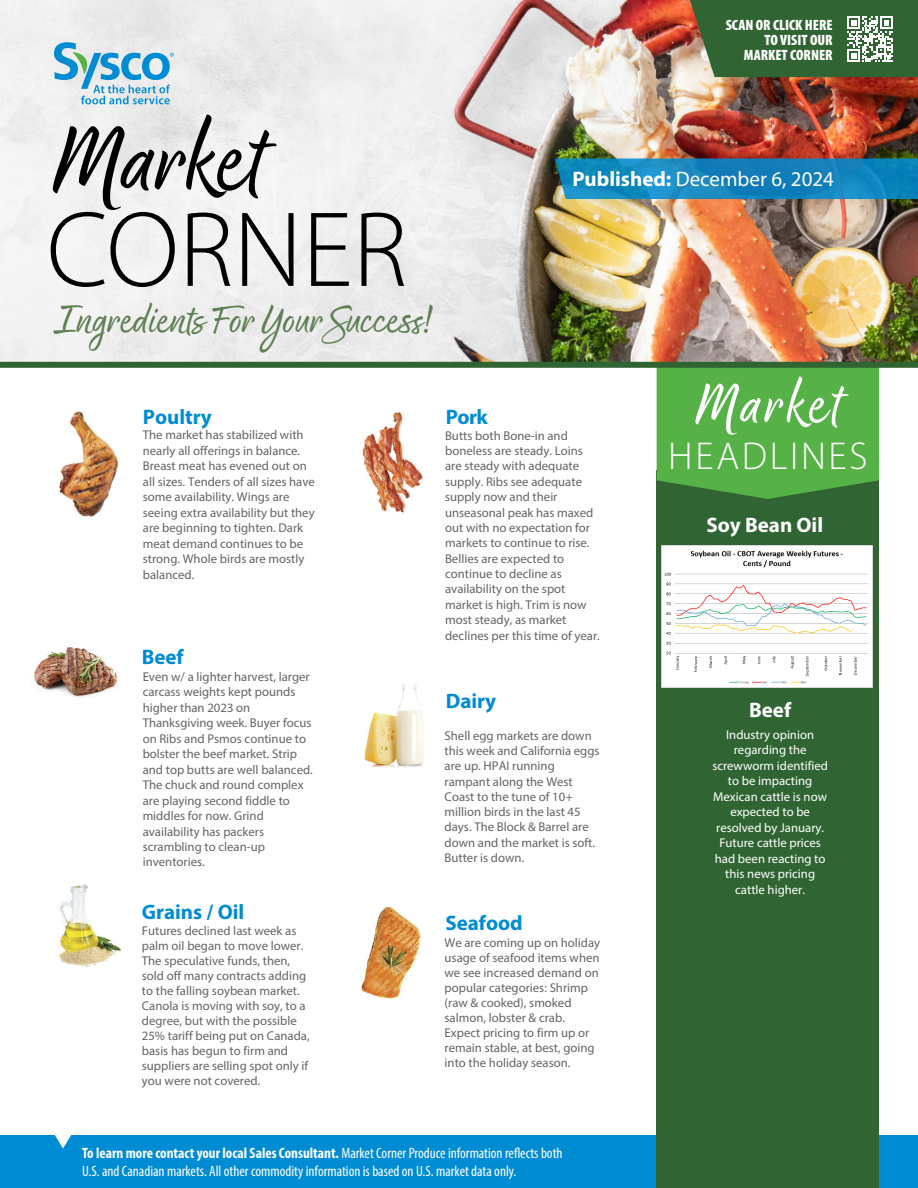
<style>
.page{position:relative;width:918px;height:1188px;background:#fff}
.page>*{position:absolute;margin:0;border:0;box-sizing:border-box;transform-origin:0 0}
.t1{font:108px "Good Karma Smooth";color:#000}
.t2{font:300 108px "Myriad Pro";color:#000}
.t3{font:66px "Good Karma Smooth";letter-spacing:.05em;color:#fff}
.t4{font:45px "Good Karma Smooth";color:#5f7f55}
.t5{font:300 39px "Myriad Pro";letter-spacing:.07em;color:#fff}
.t6{font:700 21px "Myriad Pro";color:#008cd2}
.t7{font:21px "Myriad Pro";color:#fff}
.t8{font:700 21px "Myriad Pro";color:#fff}
.t9{font:condensed 15px/18px "Myriad Pro";color:#fff}
.t10{font:900 condensed 15px/15px "Myriad Pro";color:#fff;text-align:right}
.t11{font:12.75px/15.5px "Myriad Pro";color:#636466}
.t12{font:12.75px/15.6px "Myriad Pro";color:#fff;text-align:center}
.s1{font-weight:700}
</style>
<div class="page">
<img style="left:0;top:0;width:918px;height:362px">
<div style="left:0;top:1135px;width:918px;height:53px;background:#008cd2"></div>
<svg style="left:555px;top:159px;width:363px;height:40px;background:#1485bb"></svg>
<svg style="left:54px;top:42px;width:120px;height:62px;background:#a2cee1"></svg>
<img style="left:59px;top:411px;width:60px;height:106px">
<img style="left:362px;top:411px;width:61px;height:102px">
<img style="left:57px;top:884px;width:64px;height:83px">
<img style="left:364px;top:684px;width:60px;height:84px">
<img style="left:361px;top:907px;width:60px;height:92px">
<div style="left:657px;top:471px;width:222px;height:717px;background:#306533"></div>
<svg style="left:657px;top:368px;width:222px;height:131px;background:#53ab44"></svg>
<img style="left:34px;top:647px;width:84px;height:50px">
<svg style="left:54px;top:1135px;width:18px;height:14px"></svg>
<svg style="left:690px;top:0;width:228px;height:77px;background:#467245"></svg>
<div style="left:0;top:362px;width:918px;height:6px;background:#306533"></div>
<img style="left:662px;top:545px;width:211px;height:142px">
<p class="t10" style="left:726px;top:17px;width:108px">SCAN OR CLICK HERE<br>TO VISIT OUR<br>MARKET CORNER</p>
<h1 class="t1" style="left:54px;top:97px;width:209px">Market</h1>
<h1 class="t2" style="left:47px;top:185px;width:362px">CORNER</h1>
<h3 class="t4" style="left:54px;top:294px;width:380px">Ingredients For Your Success!</h3>
<h3 class="t6" style="left:143px;top:404px;width:71px">Poultry</h3>
<p class="t11" style="left:143px;top:427px;width:174px">The market has stabilized with nearly all offerings in balance.<br>Breast meat has evened out on all sizes. Tenders of all sizes have some availability. Wings are seeing extra availability but they are beginning to tighten. Dark meat demand continues to be strong. Whole birds are mostly balanced.</p>
<h3 class="t6" style="left:142px;top:643px;width:44px">Beef</h3>
<p class="t11" style="left:143px;top:669px;width:172px">Even w/ a lighter harvest, larger carcass weights kept pounds higher than 2023 on<br>Thanksgiving week. Buyer focus on Ribs and Psmos continue to bolster the beef market. Strip and top butts are well balanced.<br>The chuck and round complex are playing second fiddle to middles for now. Grind availability has packers scrambling to clean-up inventories.</p>
<h3 class="t6" style="left:142px;top:899px;width:104px">Grains / Oil</h3>
<p class="t11" style="left:142px;top:923px;width:169px;line-height:15px">Futures declined last week as palm oil began to move lower.<br>The speculative funds, then, sold off many contracts adding to the falling soybean market.<br>Canola is moving with soy, to a degree, but with the possible<br>25% tariff being put on Canada, basis has begun to firm and suppliers are selling spot only if you were not covered.</p>
<h3 class="t7" style="left:572px;top:166px;width:263px"><span class="s1">Published:</span> December 6, 2024</h3>
<h3 class="t6" style="left:446px;top:404px;width:44px">Pork</h3>
<p class="t11" style="left:445px;top:428px;width:156px">Butts both Bone-in and boneless are steady. Loins are steady with adequate supply. Ribs see adequate supply now and their unseasonal peak has maxed out with no expectation for markets to continue to rise.<br>Bellies are expected to continue to decline as availability on the spot market is high. Trim is now most steady, as market declines per this time of year.</p>
<h3 class="t6" style="left:446px;top:688px;width:52px">Dairy</h3>
<p class="t11" style="left:445px;top:728px;width:157px">Shell egg markets are down this week and California eggs are up. HPAI running rampant along the West<br>Coast to the tune of 10+ million birds in the last 45 days. The Block &amp; Barrel are down and the market is soft.<br>Butter is down.</p>
<h3 class="t6" style="left:445px;top:909px;width:79px">Seafood</h3>
<p class="t11" style="left:445px;top:935px;width:157px;line-height:15px">We are coming up on holiday usage of seafood items when we see increased demand on popular categories: Shrimp (raw &amp; cooked), smoked salmon, lobster &amp; crab.<br>Expect pricing to firm up or remain stable, at best, going into the holiday season.</p>
<h2 class="t3" style="left:696px;top:366px;width:145px">Market</h2>
<h3 class="t5" style="left:668px;top:432px;width:201px">HEADLINES</h3>
<h3 class="t8" style="left:707px;top:511px;width:118px">Soy Bean Oil</h3>
<h3 class="t8" style="left:749px;top:696px;width:44px">Beef</h3>
<p class="t12" style="left:712px;top:726px;width:117px">Industry opinion regarding the screwworm identified to be impacting<br>Mexican cattle is now expected to be resolved by January.<br>Future cattle prices had been reacting to this news pricing cattle higher.</p>
<p class="t9" style="left:82px;top:1144px;width:482px"><span class="s1">To learn more contact your local Sales Consultant.</span> Market Corner Produce information reflects both<br>U.S. and Canadian markets. All other commodity information is based on U.S. market data only.</p>
</div>
